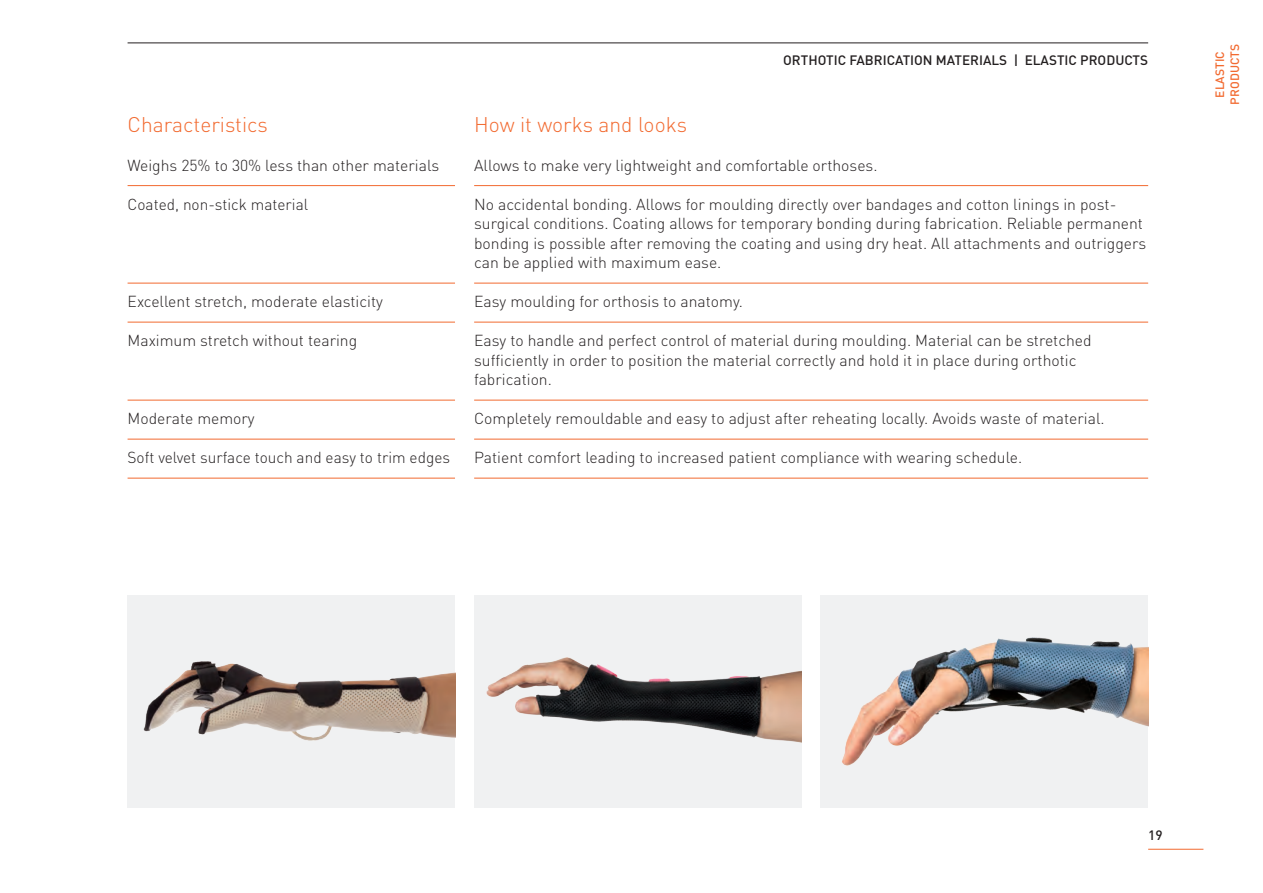
<style>
.page{position:relative;width:1263px;height:893px;background:#fff}
.page>*{position:absolute;margin:0;border:0;box-sizing:border-box;transform-origin:0 0}
.t1{font:300 21px "DIN";color:#f26a30}
.t2{font:300 15.75px/19.5px "DIN";color:#231f20}
.t3{font:500 13.5px "DIN";color:#231f20}
.t4{font:500 12px "DIN";color:#f26a30}
</style>
<div class="page">
<hr style="left:1148px;top:849px;width:55px;height:1px;background:#f26a30">
<hr style="left:128px;top:43px;width:1020px;height:1px;background:#231f20">
<hr style="left:128px;top:185px;width:327px;height:1px;background:#f26a30">
<hr style="left:128px;top:283px;width:327px;height:1px;background:#f26a30">
<hr style="left:128px;top:322px;width:327px;height:1px;background:#f26a30">
<hr style="left:128px;top:400px;width:327px;height:1px;background:#f26a30">
<hr style="left:128px;top:439px;width:327px;height:1px;background:#f26a30">
<hr style="left:128px;top:478px;width:327px;height:1px;background:#f26a30">
<hr style="left:474px;top:185px;width:674px;height:1px;background:#f26a30">
<hr style="left:474px;top:283px;width:674px;height:1px;background:#f26a30">
<hr style="left:474px;top:322px;width:674px;height:1px;background:#f26a30">
<hr style="left:474px;top:400px;width:674px;height:1px;background:#f26a30">
<hr style="left:474px;top:439px;width:674px;height:1px;background:#f26a30">
<hr style="left:474px;top:478px;width:674px;height:1px;background:#f26a30">
<div style="left:474px;top:595px;width:327px;height:213px;background:#f0f1f2"></div>
<img style="left:487px;top:657px;width:314px;height:86px">
<div style="left:128px;top:595px;width:327px;height:213px;background:#f0f1f2"></div>
<img style="left:143px;top:662px;width:312px;height:79px">
<div style="left:821px;top:595px;width:327px;height:213px;background:#f0f1f2"></div>
<img style="left:842px;top:638px;width:306px;height:127px">
<p class="t1" style="left:128px;top:111px;width:142px">Characteristics</p>
<p class="t2" style="left:128px;top:155px;width:313px">Weighs 25% to 30% less than other materials</p>
<p class="t2" style="left:128px;top:194px;width:182px">Coated, non-stick material</p>
<p class="t2" style="left:128px;top:292px;width:257px">Excellent stretch, moderate elasticity</p>
<p class="t2" style="left:128px;top:331px;width:231px">Maximum stretch without tearing</p>
<p class="t2" style="left:128px;top:409px;width:129px">Moderate memory</p>
<p class="t2" style="left:128px;top:448px;width:324px">Soft velvet surface touch and easy to trim edges</p>
<p class="t3" style="left:783px;top:51px;width:366px">ORTHOTIC FABRICATION MATERIALS | ELASTIC PRODUCTS</p>
<p class="t1" style="left:474px;top:111px;width:214px">How it works and looks</p>
<p class="t2" style="left:474px;top:155px;width:405px">Allows to make very lightweight and comfortable orthoses.</p>
<p class="t2" style="left:474px;top:194px;width:674px">No accidental bonding. Allows for moulding directly over bandages and cotton linings in post&shy;surgical conditions. Coating allows for temporary bonding during fabrication. Reliable permanent bonding is possible after removing the coating and using dry heat. All attachments and outriggers can be applied with maximum ease.</p>
<p class="t2" style="left:474px;top:292px;width:270px">Easy moulding for orthosis to anatomy.</p>
<p class="t2" style="left:474px;top:331px;width:619px">Easy to handle and perfect control of material during moulding. Material can be stretched sufficiently in order to position the material correctly and hold it in place during orthotic fabrication.</p>
<p class="t2" style="left:474px;top:409px;width:632px">Completely remouldable and easy to adjust after reheating locally. Avoids waste of material.</p>
<p class="t2" style="left:474px;top:448px;width:550px">Patient comfort leading to increased patient compliance with wearing schedule.</p>
<p class="t4" style="left:1212px;top:98px;width:48px;rotate:-90deg">ELASTIC</p>
<p class="t4" style="left:1227px;top:105px;width:62px;rotate:-90deg">PRODUCTS</p>
<p class="t3" style="left:1148px;top:827px;width:16px">19</p>
</div>
